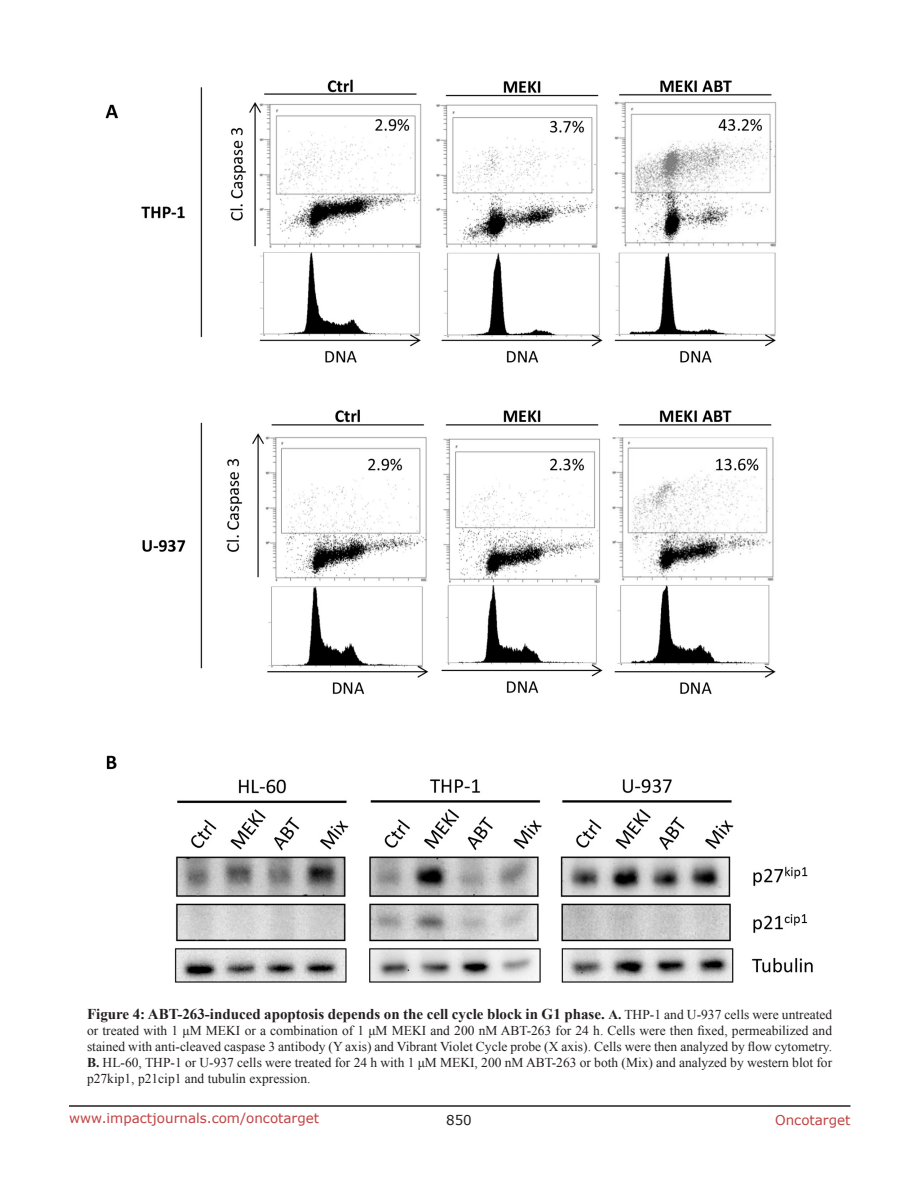
<style>
.page{position:relative;width:918px;height:1188px;background:#fff}
.page>*{position:absolute;margin:0;border:0;box-sizing:border-box;transform-origin:0 0}
.FigureText{font:700 15px "Times New Roman";color:#231f20}
.FigureText-2{font:13.5px/16.2px "Times New Roman";color:#231f20;text-align:justify}
.t1{font:13.5px "Verdana";color:#c24141}
.t2{font:13.5px "Verdana";color:#231f20}
.s1{font-size:13.5px}
.s2{font-weight:400;font-size:13.5px}
.s3{font-weight:700}
</style>
<div class="page">
<hr style="left:69px;top:1105px;width:781px;height:2px;background:#231f20">
<img style="left:105px;top:79px;width:708px;height:904px">
<p class="FigureText" style="left:87px;top:1003px;width:747px">Figure 4: ABT-263-induced apoptosis depends on the cell cycle block in G1 phase. <span class="s1">A.</span> <span class="s2">THP-1 and U-937 cells were untreated</span></p>
<p class="FigureText-2" style="left:87px;top:1022px;width:747px">or treated with 1 μM MEKI or a combination of 1 μM MEKI and 200 nM ABT-263 for 24 h. Cells were then fixed, permeabilized and stained with anti-cleaved caspase 3 antibody (Y axis) and Vibrant Violet Cycle probe (X axis). Cells were then analyzed by flow cytometry.<br><span class="s3">B.</span> HL-60, THP-1 or U-937 cells were treated for 24 h with 1 μM MEKI, 200 nM ABT-263 or both (Mix) and analyzed by western blot for p27kip1, p21cip1 and tubulin expression.</p>
<p class="t1" style="left:69px;top:1109px;width:252px">www.impactjournals.com/oncotarget</p>
<p class="t2" style="left:446px;top:1111px;width:27px">850</p>
<p class="t1" style="left:775px;top:1111px;width:77px">Oncotarget</p>
</div>
